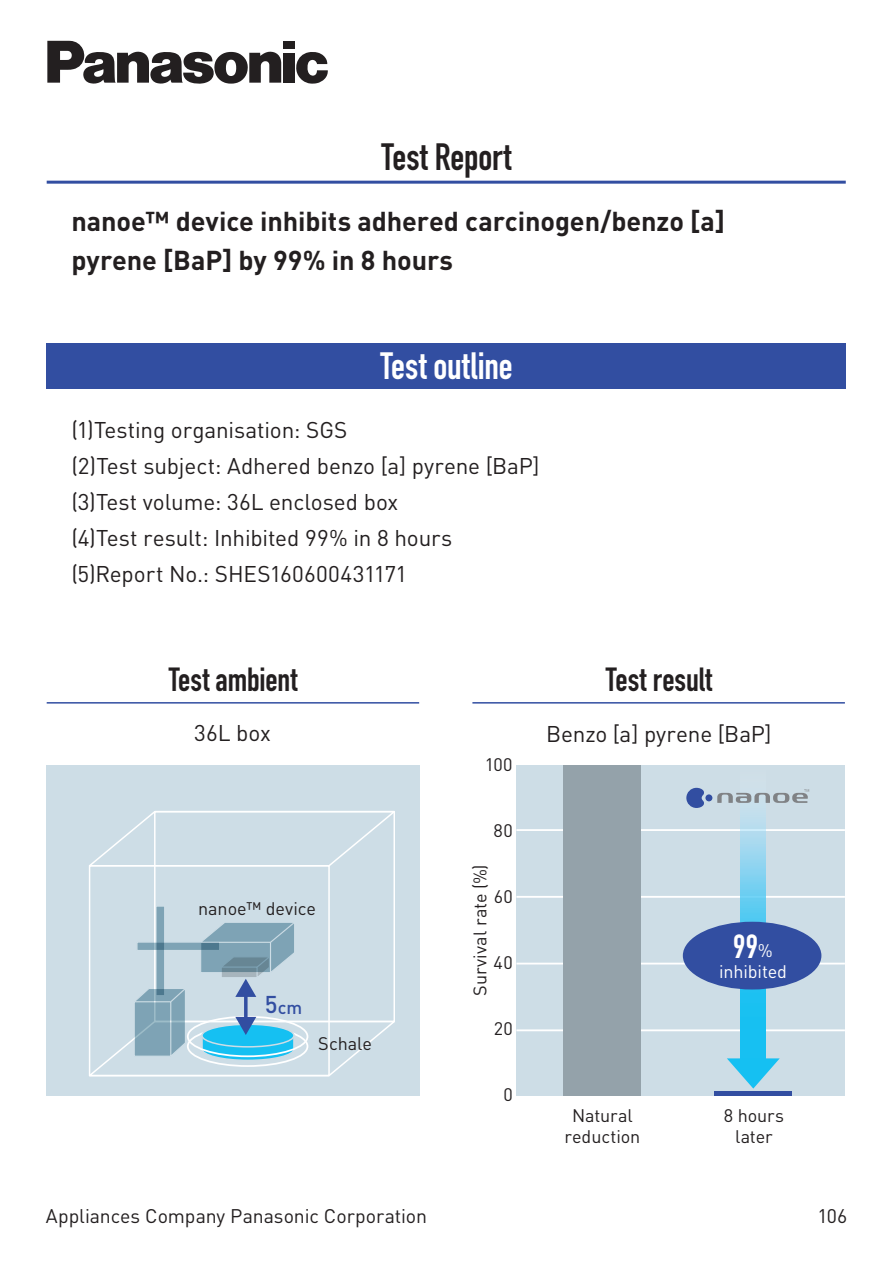
<style>
.page{position:relative;width:893px;height:1263px;background:#fff}
.page>*{position:absolute;margin:0;border:0;box-sizing:border-box;transform-origin:0 0}
.t1{font:700 37.5px "DIN Condensed";color:#fff}
.t2{font:700 37.5px "DIN Condensed";letter-spacing:-.005em;color:#231f20}
.t3{font:700 33px "DIN Condensed";letter-spacing:-.005em;color:#231f20}
.t4{font:700 33px "DIN Condensed";color:#fff}
.t5{font:700 27px/38.5px "DINOT";letter-spacing:-.005em;color:#231f20}
.t6{font:22.5px/36px "DINOT";letter-spacing:-.005em;color:#231f20}
.t7{font:19.5px "DINOT";letter-spacing:-.005em;color:#231f20}
.t8{font:18px/21px "DINOT";letter-spacing:-.005em;color:#231f20;text-align:center}
.t9{font:18px "DINOT";letter-spacing:-.005em;color:#fff}
.t10{font:500 18px "DINOT";color:#324ea1}
.s1{font-size:24px}
.s2{font-family:"DINOT";font-weight:400;font-size:18px}
</style>
<div class="page">
<div style="left:516px;top:765px;width:329px;height:330px;background:#cddde6"></div>
<hr style="left:516px;top:829px;width:329px;height:2px;background:#fff">
<hr style="left:516px;top:896px;width:329px;height:2px;background:#fff">
<hr style="left:516px;top:963px;width:329px;height:1px;background:#fff">
<hr style="left:516px;top:1029px;width:329px;height:2px;background:#fff">
<div style="left:47px;top:344px;width:799px;height:45px;background:#324ea1"></div>
<div style="left:46px;top:765px;width:373px;height:330px;background:#cddde6"></div>
<svg style="left:90px;top:811px;width:302px;height:55px"></svg>
<div style="left:89px;top:865px;width:241px;height:211px;border:2px solid #fff"></div>
<div style="left:154px;top:811px;width:241px;height:211px;border:2px solid #fff"></div>
<hr style="left:714px;top:1091px;width:78px;height:4px;background:#324ea1">
<svg style="left:741px;top:813px;width:25px;height:245px;background:#5eccf0"></svg>
<svg style="left:727px;top:1058px;width:53px;height:30px"></svg>
<hr style="left:47px;top:181px;width:799px;height:3px;background:#324ea1">
<hr style="left:47px;top:702px;width:372px;height:2px;background:#324ea1">
<hr style="left:472px;top:702px;width:373px;height:2px;background:#324ea1">
<div style="left:683px;top:922px;width:138px;height:67px;background:#324ea1;border-radius:50%"></div>
<svg style="left:47px;top:41px;width:234px;height:43px"></svg>
<div style="left:283px;top:53px;width:12px;height:30px;background:#231f20"></div>
<div style="left:283px;top:41px;width:12px;height:8px;background:#231f20"></div>
<svg style="left:296px;top:52px;width:32px;height:32px"></svg>
<div style="left:563px;top:765px;width:78px;height:330px;background:#94a2aa"></div>
<div style="left:155px;top:905px;width:10px;height:91px;background:#7ea3b5;border:1px solid #fff"></div>
<svg style="left:89px;top:921px;width:306px;height:156px"></svg>
<div style="left:705px;top:794px;width:7px;height:7px;background:#324ea1;border-radius:50%"></div>
<svg style="left:686px;top:788px;width:18px;height:20px"></svg>
<svg style="left:717px;top:789px;width:92px;height:14px"></svg>
<h1 class="t2" style="left:382px;top:131px;width:131px">Test Report</h1>
<p class="t5" style="left:71px;top:202px;width:655px">nanoe™ device inhibits adhered carcinogen/benzo [a] pyrene [BaP] by 99% in 8 hours</p>
<h1 class="t1" style="left:380px;top:340px;width:134px">Test outline</h1>
<p class="t6" style="left:71px;top:411px;width:470px">(1)Testing organisation: SGS<br>(2)Test subject: Adhered benzo [a] pyrene [BaP] (3)Test volume: 36L enclosed box<br>(4)Test result: Inhibited 99% in 8 hours (5)Report No.: SHES160600431171</p>
<h2 class="t3" style="left:169px;top:657px;width:130px">Test ambient</h2>
<h2 class="t3" style="left:606px;top:657px;width:108px">Test result</h2>
<p class="t6" style="left:194px;top:715px;width:78px">36L box</p>
<p class="t8" style="left:198px;top:898px;width:119px">nanoe™ device</p>
<p class="t10" style="left:265px;top:996px;width:39px"><span class="s1">5</span>cm</p>
<p class="t8" style="left:318px;top:1032px;width:55px">Schale</p>
<p class="t8" style="left:485px;top:754px;width:29px">100</p>
<p class="t8" style="left:494px;top:820px;width:21px">80</p>
<p class="t8" style="left:469px;top:996px;width:133px;rotate:-90deg">Survival rate (%)</p>
<p class="t8" style="left:494px;top:886px;width:21px">60</p>
<p class="t8" style="left:493px;top:952px;width:21px">40</p>
<p class="t8" style="left:494px;top:1018px;width:21px">20</p>
<p class="t8" style="left:503px;top:1084px;width:11px">0</p>
<p class="t6" style="left:546px;top:715px;width:227px">Benzo [a] pyrene [BaP]</p>
<h2 class="t4" style="left:733px;top:924px;width:41px">99<span class="s2">%</span></h2>
<p class="t9" style="left:719px;top:960px;width:70px">inhibited</p>
<p class="t8" style="left:564px;top:1104px;width:77px">Natural reduction</p>
<p class="t8" style="left:724px;top:1104px;width:62px">8 hours later</p>
<p class="t7" style="left:46px;top:1204px;width:383px">Appliances Company Panasonic Corporation</p>
<p class="t7" style="left:817px;top:1204px;width:31px">106</p>
</div>
